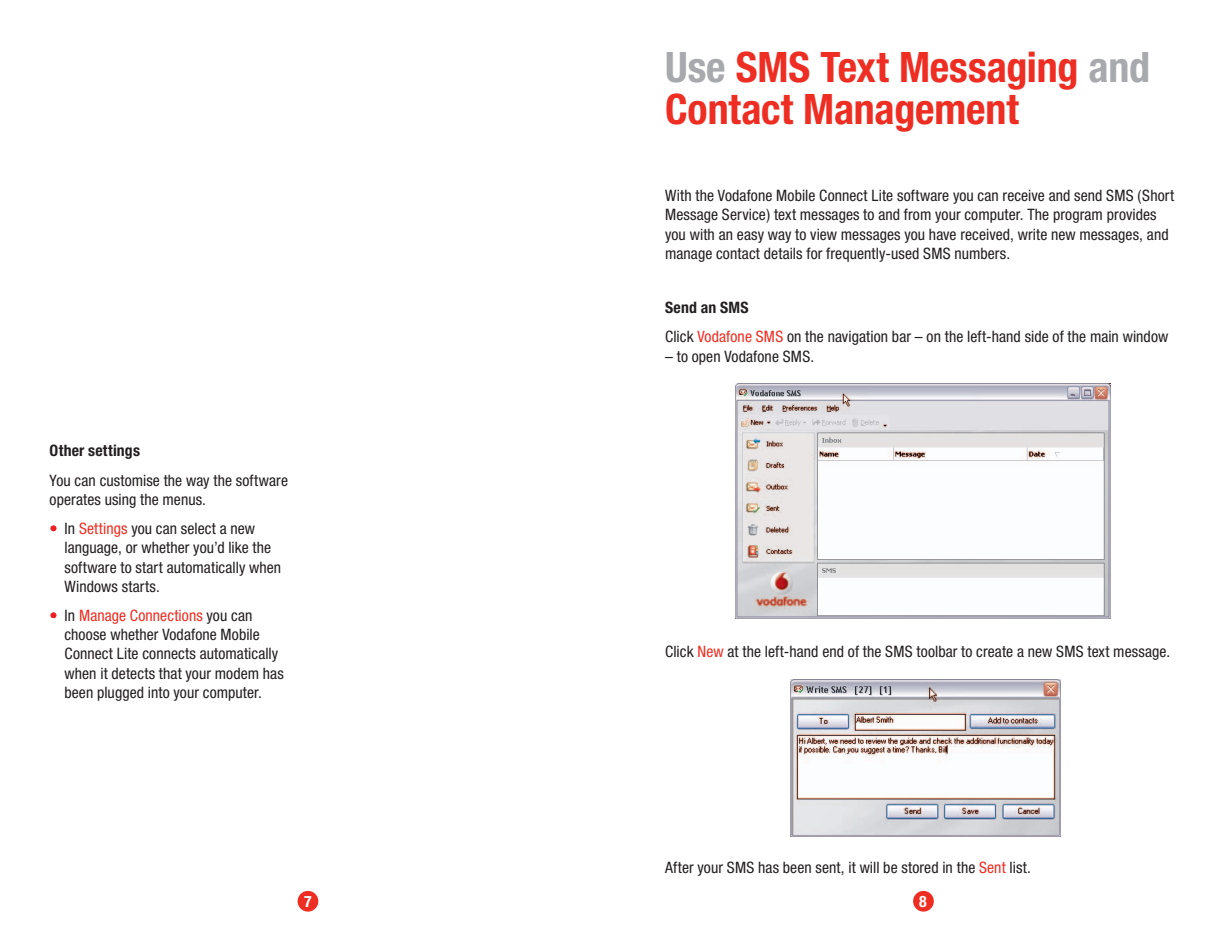
<style>
.page{position:relative;width:1231px;height:928px;background:#fff}
.page>*{position:absolute;margin:0;border:0;box-sizing:border-box;transform-origin:0 0}
.t1{font:700 condensed 42px/42px "Helvetica Neue";letter-spacing:-.005em;color:#ee2e22}
.t2{font:condensed 15.75px/19.2px "Helvetica Neue";letter-spacing:.005em;color:#231f20}
.t3{font:700 condensed 15.75px "Helvetica Neue";letter-spacing:.015em;color:#231f20}
.s1{color:#ee2e22}
.s2{color:#a8a9ad}
.s3{font-weight:700}
</style>
<div class="page">
<div style="left:297px;top:891px;width:21px;height:20px;background:#ee2e22;border-radius:50%"></div>
<div style="left:913px;top:891px;width:20px;height:20px;background:#ee2e22;border-radius:50%"></div>
<img style="left:735px;top:383px;width:375px;height:235px">
<img style="left:790px;top:680px;width:270px;height:156px">
<svg style="left:51px;top:525px;width:5px;height:6px"></svg>
<svg style="left:51px;top:612px;width:5px;height:6px"></svg>
<p class="t3" style="left:50px;top:441px;width:92px">Other settings</p>
<p class="t2" style="left:50px;top:470px;width:240px">You can customise the way the software operates using the menus.</p>
<p class="t2" style="left:64px;top:518px;width:218px;text-indent:-15px"><span class="s1">•</span> In <span class="s1">Settings</span> you can select a new language, or whether you’d like the software to start automatically when<br>Windows starts.</p>
<p class="t2" style="left:64px;top:605px;width:221px;text-indent:-15px"><span class="s1">•</span> In <span class="s1">Manage Connections</span> you can choose whether Vodafone Mobile Connect Lite connects automatically when it detects that your modem has been plugged into your computer.</p>
<h1 class="t1" style="left:665px;top:46px;width:486px"><span class="s2">Use</span> SMS Text Messaging <span class="s2">and<br></span>Contact Management</h1>
<p class="t2" style="left:665px;top:186px;width:510px">With the Vodafone Mobile Connect Lite software you can receive and send SMS (Short Message Service) text messages to and from your computer. The program provides you with an easy way to view messages you have received, write new messages, and manage contact details for frequently-used SMS numbers.</p>
<p class="t2" style="left:665px;top:293px;width:504px;line-height:29.2px"><span class="s3">Send an SMS<br></span>Click <span class="s1">Vodafone SMS</span> on the navigation bar – on the left-hand side of the main window</p>
<p class="t2" style="left:665px;top:346px;width:151px">– to open Vodafone SMS.</p>
<p class="t2" style="left:665px;top:641px;width:506px">Click <span class="s1">New</span> at the left-hand end of the SMS toolbar to create a new SMS text message.</p>
<p class="t2" style="left:665px;top:857px;width:367px">After your SMS has been sent, it will be stored in the <span class="s1">Sent</span> list.</p>
</div>
